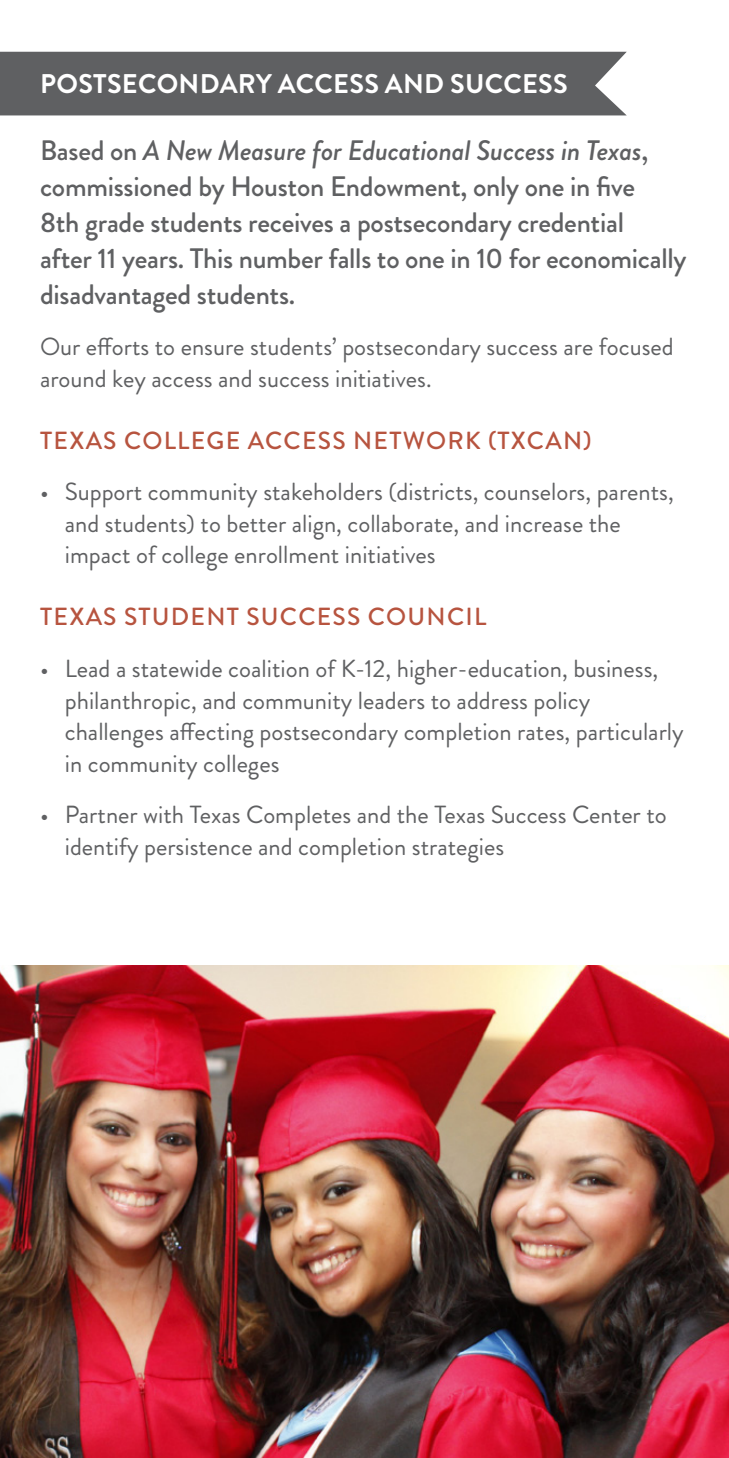
<style>
.page{position:relative;width:729px;height:1458px;background:#fff}
.page>*{position:absolute;margin:0;border:0;box-sizing:border-box;transform-origin:0 0}
.t1{font:500 28.12px/36px "Brandon Grotesque";letter-spacing:-.01em;color:#5f6062}
.t2{font:700 27px "Brandon Grotesque";letter-spacing:.01em;color:#fff}
.t3{font:24.75px/31.5px "Brandon Grotesque";color:#5f6062}
.t4{font:500 24.75px "Brandon Grotesque";letter-spacing:.05em;color:#b7543f}
.s1{font-style:italic}
</style>
<div class="page">
<div style="left:0;top:52px;width:627px;height:63px;background:#5f6062"></div>
<img style="left:0;top:966px;width:729px;height:492px">
<p class="t2" style="left:40px;top:65px;width:529px">POSTSECONDARY ACCESS AND SUCCESS</p>
<p class="t1" style="left:40px;top:132px;width:648px">Based on <span class="s1">A New Measure for Educational Success in Texas</span>, commissioned by Houston Endowment, only one in five<br>8th grade students receives a postsecondary credential<br>after 11 years. This number falls to one in 10 for economically disadvantaged students.</p>
<p class="t3" style="left:40px;top:331px;width:635px">Our efforts to ensure students’ postsecondary success are focused around key access and success initiatives.</p>
<p class="t4" style="left:40px;top:423px;width:553px">TEXAS COLLEGE ACCESS NETWORK (TXCAN)</p>
<p class="t3" style="left:65px;top:477px;width:611px;text-indent:-25px">• Support community stakeholders (districts, counselors, parents, and students) to better align, collaborate, and increase the impact of college enrollment initiatives</p>
<p class="t4" style="left:40px;top:600px;width:448px">TEXAS STUDENT SUCCESS COUNCIL</p>
<p class="t3" style="left:65px;top:653px;width:620px;text-indent:-25px">• Lead a statewide coalition of K-12, higher-education, business, philanthropic, and community leaders to address policy challenges affecting postsecondary completion rates, particularly in community colleges</p>
<p class="t3" style="left:65px;top:799px;width:604px;text-indent:-25px">• Partner with Texas Completes and the Texas Success Center to identify persistence and completion strategies</p>
</div>
